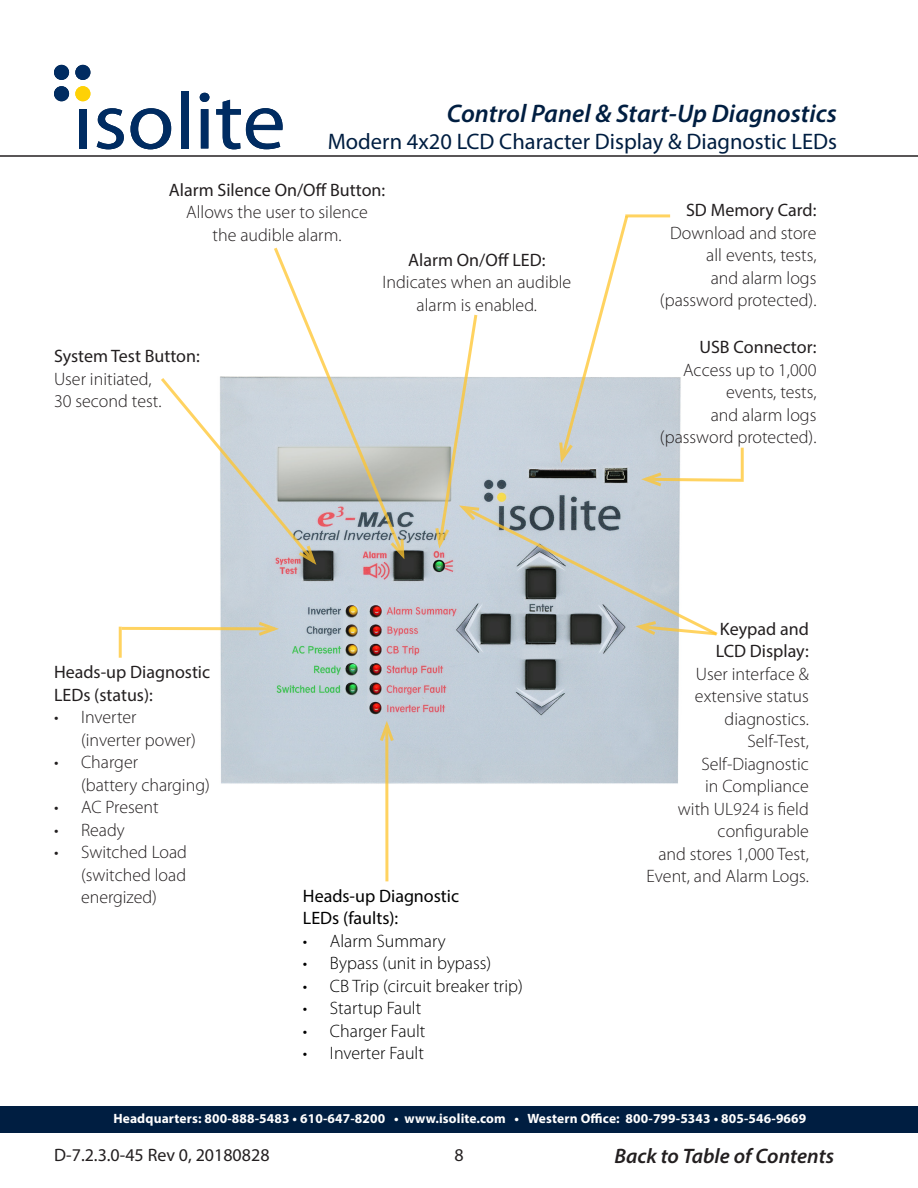
<style>
.page{position:relative;width:918px;height:1188px;background:#fff}
.page>*{position:absolute;margin:0;border:0;box-sizing:border-box;transform-origin:0 0}
.t1{font:italic 600 25.5px "Myriad Pro";color:#001e41}
.t2{font:22.5px "Myriad Pro";color:#001e41}
.t3{font:italic 600 21px "Myriad Pro";color:#231f20}
.t4{font:300 18px/22.5px "Myriad Pro";color:#231f20;text-align:right}
.t5{font:18px/22.5px "Myriad Pro";color:#231f20}
.t6{font:300 18px "Myriad Pro";color:#000}
.t7{font:18px/22.5px "Myriad Pro";color:#000}
.t8{font:700 13.5px "Myriad Pro";letter-spacing:.01em;color:#fff}
</style>
<div class="page">
<div style="left:0;top:1107px;width:918px;height:26px;background:#001e41"></div>
<hr style="left:0;top:155px;width:918px;height:2px;background:#231f20">
<div style="left:79px;top:109px;width:8px;height:39px;background:#002c62"></div>
<svg style="left:97px;top:108px;width:27px;height:41px"></svg>
<svg style="left:131px;top:108px;width:40px;height:41px"></svg>
<div style="left:181px;top:91px;width:7px;height:57px;background:#002c62"></div>
<svg style="left:200px;top:93px;width:9px;height:55px"></svg>
<svg style="left:216px;top:100px;width:67px;height:49px"></svg>
<div style="left:54px;top:65px;width:15px;height:15px;background:#002c62;border-radius:50%"></div>
<div style="left:75px;top:65px;width:15px;height:15px;background:#002c62;border-radius:50%"></div>
<div style="left:54px;top:86px;width:15px;height:15px;background:#002c62;border-radius:50%"></div>
<div style="left:75px;top:86px;width:15px;height:15px;background:#fed105;border-radius:50%"></div>
<img style="left:184px;top:376px;width:495px;height:466px">
<hr style="left:122px;top:627px;width:153px;height:3px;background:#ffc52d">
<svg style="left:255px;top:619px;width:26px;height:19px"></svg>
<hr style="left:385px;top:725px;width:3px;height:156px;background:#ffc52d">
<svg style="left:377px;top:719px;width:19px;height:25px"></svg>
<svg style="left:433px;top:214px;width:311px;height:424px"></svg>
<hr style="left:119px;top:627px;width:3px;height:31px;background:#ffc52d">
<svg style="left:161px;top:247px;width:246px;height:319px"></svg>
<h1 class="t1" style="left:447px;top:97px;width:392px">Control Panel &amp; Start-Up Diagnostics</h1>
<p class="t2" style="left:328px;top:127px;width:511px">Modern 4x20 LCD Character Display &amp; Diagnostic LEDs</p>
<p class="t5" style="left:169px;top:178px;width:218px">Alarm Silence On/Off Button:</p>
<p class="t4" style="left:186px;top:201px;width:183px;text-align:center">Allows the user to silence the audible alarm.</p>
<p class="t5" style="left:54px;top:345px;width:147px">System Test Button:</p>
<p class="t4" style="left:54px;top:368px;width:109px;text-align:left">User initiated,<br>30 second test.</p>
<p class="t5" style="left:408px;top:248px;width:139px">Alarm On/Off LED:</p>
<p class="t4" style="left:382px;top:271px;width:190px;text-align:center">Indicates when an audible alarm is enabled.</p>
<p class="t5" style="left:54px;top:661px;width:158px">Heads-up Diagnostic<br>LEDs (status):</p>
<p class="t4" style="left:81px;top:707px;width:117px;text-align:left;text-indent:-27px">• Inverter (inverter power)</p>
<p class="t4" style="left:81px;top:752px;width:130px;text-align:left;text-indent:-27px">• Charger<br>(battery charging)</p>
<p class="t4" style="left:54px;top:797px;width:106px">• AC Present</p>
<p class="t4" style="left:54px;top:819px;width:72px">• Ready</p>
<p class="t4" style="left:81px;top:842px;width:108px;text-align:justify;text-indent:-27px">• Switched Load (switched load energized)</p>
<p class="t7" style="left:303px;top:884px;width:158px">Heads-up Diagnostic<br>LEDs (faults):</p>
<p class="t6" style="left:303px;top:931px;width:144px">• Alarm Summary</p>
<p class="t6" style="left:303px;top:953px;width:190px">• Bypass (unit in bypass)</p>
<p class="t6" style="left:303px;top:976px;width:221px">• CB Trip (circuit breaker trip)</p>
<p class="t6" style="left:303px;top:998px;width:120px">• Startup Fault</p>
<p class="t6" style="left:303px;top:1021px;width:124px">• Charger Fault</p>
<p class="t6" style="left:303px;top:1043px;width:123px">• Inverter Fault</p>
<p class="t5" style="left:686px;top:198px;width:132px">SD Memory Card:</p>
<p class="t4" style="left:660px;top:222px;width:158px">Download and store all events, tests,<br>and alarm logs (password protected).</p>
<p class="t5" style="left:699px;top:336px;width:119px">USB Connector:</p>
<p class="t4" style="left:660px;top:359px;width:158px">Access up to 1,000 events, tests,<br>and alarm logs (password protected).</p>
<p class="t5" style="left:716px;top:617px;width:95px">Keypad and<br>LCD Display:</p>
<p class="t4" style="left:647px;top:663px;width:164px">User interface &amp; extensive status diagnostics.<br>Self-Test,<br>Self-Diagnostic<br>in Compliance<br>with UL924 is field configurable<br>and stores 1,000 Test,<br>Event, and Alarm Logs.</p>
<p class="t8" style="left:113px;top:1110px;width:694px">Headquarters: 800-888-5483 • 610-647-8200 • www.isolite.com • Western Office: 800-799-5343 • 805-546-9669</p>
<p class="t5" style="left:54px;top:1143px;width:217px">D-7.2.3.0-45 Rev 0, 20180828</p>
<p class="t5" style="left:454px;top:1143px;width:11px">8</p>
<p class="t3" style="left:615px;top:1142px;width:221px">Back to Table of Contents</p>
</div>
